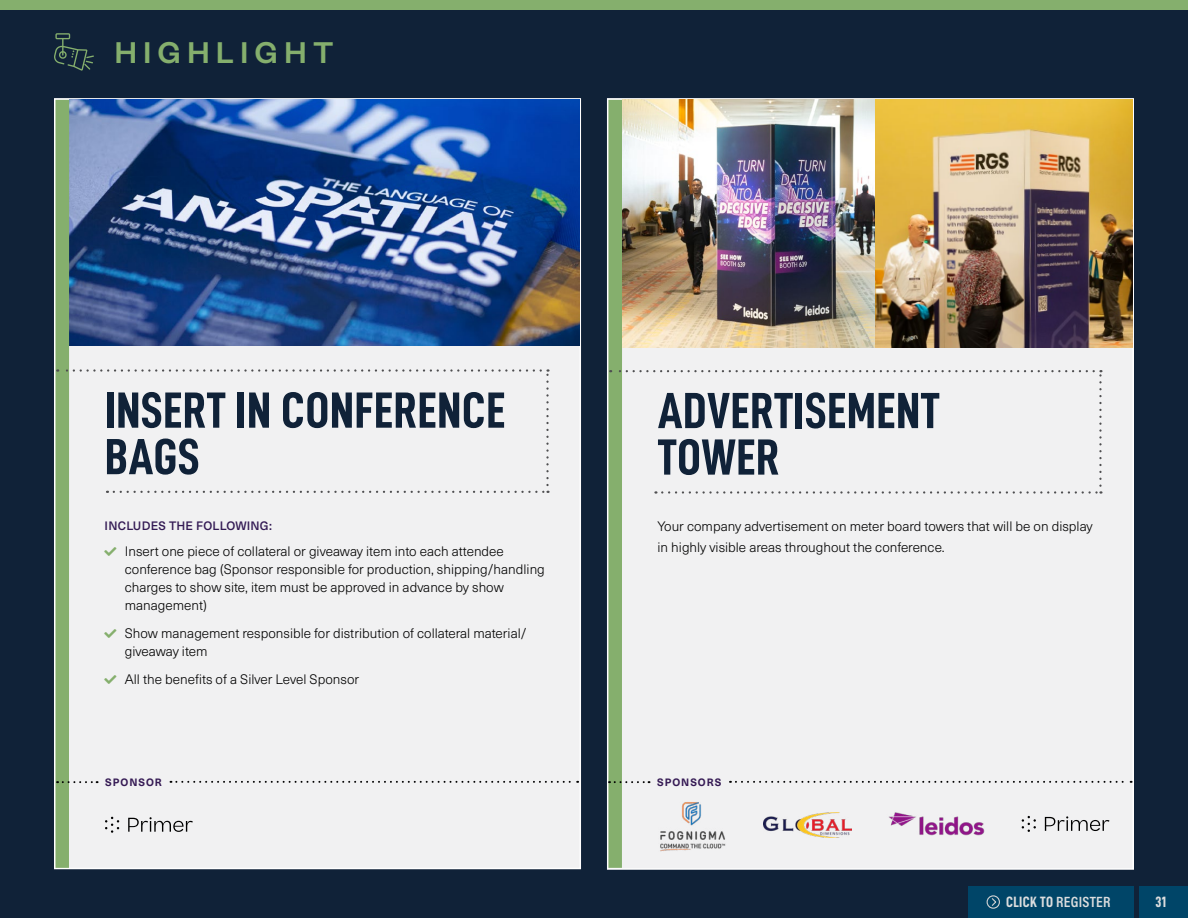
<style>
.page{position:relative;width:1188px;height:918px;background:#102238}
.page>*{position:absolute;margin:0;border:0;box-sizing:border-box;transform-origin:0 0}
.t1{font:51px/46.5px "D DIN Condensed Bold";letter-spacing:.01em;color:#102238}
.t2{font:500 33px "Founders Grotesk";letter-spacing:.2em;color:#85af6d}
.t3{font:15px "Acumin Variable Concept";letter-spacing:.02em;color:#dcddde}
.t4{font:15px "D DIN Condensed Bold";color:#dcddde}
.t5{font:300 13.5px/18px "Neue Haas Unica";color:#000}
.t6{font:500 12px "Neue Haas Unica";letter-spacing:.02em;color:#331a54}
.t7{font:700 10.5px "Neue Haas Unica";letter-spacing:.09em;color:#351a54}
.s1{color:#85af6d}
.s2{font-family:"D DIN Condensed Bold"}
</style>
<div class="page">
<div style="left:0;top:0;width:1188px;height:10px;background:#85af6d"></div>
<svg style="left:54px;top:33px;width:40px;height:38px"></svg>
<div style="left:607px;top:98px;width:527px;height:772px;background:#f1f1f2"></div>
<div style="left:608px;top:100px;width:14px;height:768px;background:#85af6d"></div>
<div style="left:54px;top:98px;width:527px;height:772px;background:#f1f1f2"></div>
<img style="left:69px;top:100px;width:510px;height:245px">
<div style="left:56px;top:100px;width:13px;height:768px;background:#85af6d"></div>
<img style="left:622px;top:100px;width:252px;height:247px">
<img style="left:876px;top:100px;width:256px;height:247px">
<div style="left:610px;top:370px;width:492px;height:124px;background:#f1f1f2"></div>
<svg style="left:114px;top:491px;width:435px;height:2px"></svg>
<div style="left:57px;top:369px;width:492px;height:116px;background:#f1f1f2"></div>
<svg style="left:609px;top:781px;width:41px;height:2px"></svg>
<svg style="left:730px;top:781px;width:402px;height:2px"></svg>
<svg style="left:57px;top:781px;width:41px;height:2px"></svg>
<svg style="left:170px;top:781px;width:408px;height:2px"></svg>
<svg style="left:128px;top:817px;width:65px;height:15px"></svg>
<svg style="left:105px;top:817px;width:14px;height:16px"></svg>
<img style="left:763px;top:812px;width:89px;height:26px">
<img style="left:658px;top:801px;width:69px;height:50px">
<img style="left:887px;top:811px;width:98px;height:26px">
<svg style="left:1045px;top:816px;width:64px;height:15px"></svg>
<svg style="left:1022px;top:816px;width:14px;height:16px"></svg>
<div style="left:1139px;top:887px;width:49px;height:31px;background:#004568"></div>
<div style="left:968px;top:887px;width:166px;height:31px;background:#004568"></div>
<svg style="left:986px;top:895px;width:14px;height:14px"></svg>
<h2 class="t2" style="left:115px;top:31px;width:220px">HIGHLIGHT</h2>
<h1 class="t1" style="left:105px;top:386px;width:402px">INSERT IN CONFERENCE<br>BAGS</h1>
<p class="t6" style="left:105px;top:516px;width:169px">INCLUDES THE FOLLOWING:</p>
<p class="t5" style="left:125px;top:542px;width:422px;text-indent:-20px"><span class="s1">■</span> Insert one piece of collateral or giveaway item into each attendee conference bag (Sponsor responsible for production, shipping/handling charges to show site, item must be approved in advance by show management)</p>
<p class="t5" style="left:125px;top:624px;width:403px;text-indent:-20px"><span class="s1">■</span> Show management responsible for distribution of collateral material/ giveaway item</p>
<p class="t5" style="left:105px;top:669px;width:256px"><span class="s1">■</span> All the benefits of a Silver Level Sponsor</p>
<h1 class="t1" style="left:658px;top:386px;width:283px">ADVERTISEMENT<br>TOWER</h1>
<p class="t5" style="left:658px;top:515px;width:437px;line-height:21px">Your company advertisement on meter board towers that will be on display in highly visible areas throughout the conference.</p>
<p class="t7" style="left:105px;top:774px;width:58px">SPONSOR</p>
<p class="t7" style="left:657px;top:774px;width:66px">SPONSORS</p>
<p class="t3" style="left:1006px;top:892px;width:106px"><span class="s2">CLICK TO</span> REGISTER</p>
<p class="t4" style="left:1156px;top:894px;width:12px">31</p>
</div>
